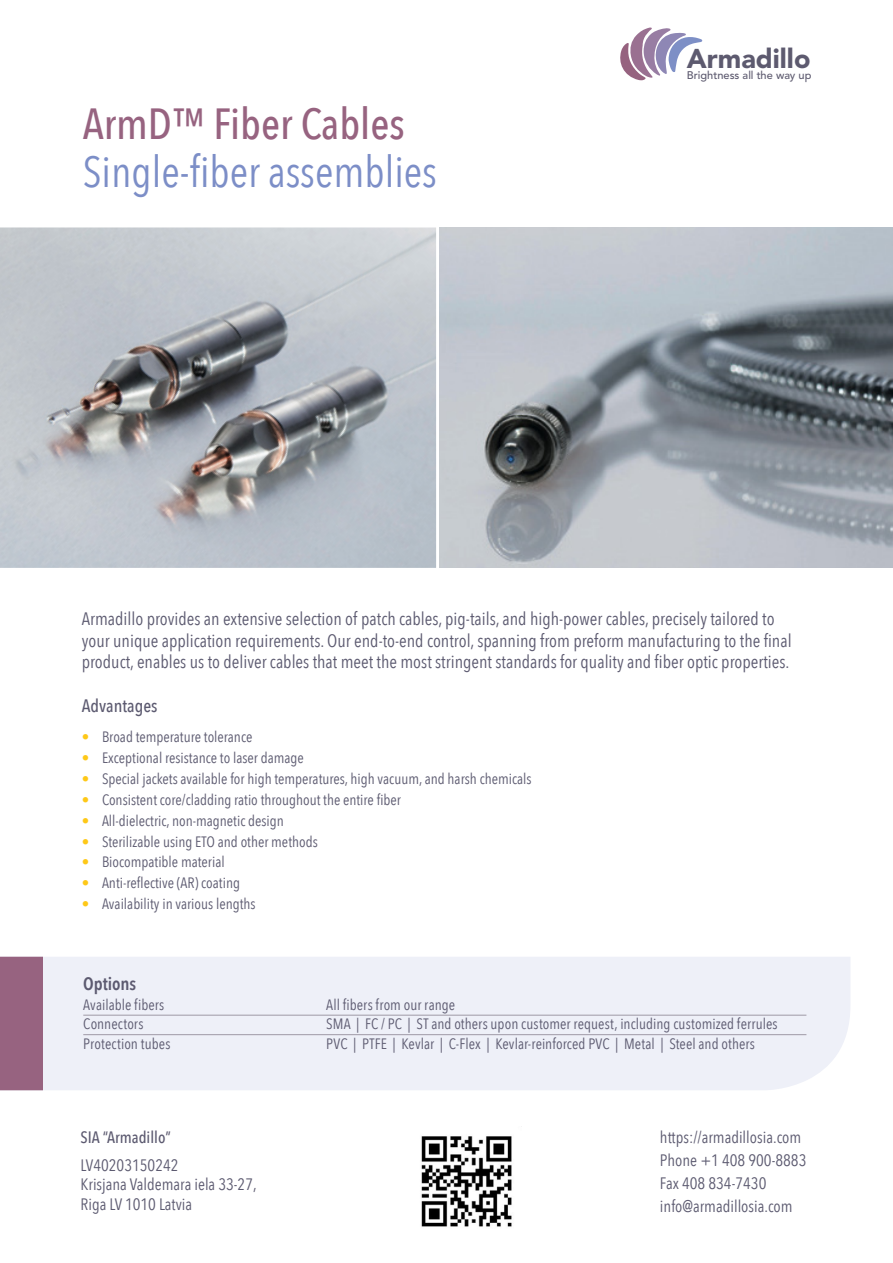
<style>
.page{position:relative;width:893px;height:1263px;background:#fff}
.page>*{position:absolute;margin:0;border:0;box-sizing:border-box;transform-origin:0 0}
.t1{font:43.5px "Avenir Next Condensed";color:#7c8ec7}
.t2{font:500 43.5px "Avenir Next Condensed";color:#976380}
.t3{font:900 27px "Avenir LT Std";color:#5d5a6f}
.t4{font:18px/21.6px "Avenir Next Condensed";color:#5c5a70}
.t5{font:500 18px "Avenir Next Condensed";color:#5c5a70}
.t6{font:600 18px "Avenir Next Condensed";letter-spacing:-.005em;color:#5c5a70}
.t7{font:16.5px "Avenir Next Condensed";color:#5c5a70}
.t8{font:500 16.5px "Avenir Next Condensed";color:#5c5a70}
.t9{font:15px "Avenir Next Condensed";color:#5c5a70}
.t10{font:500 11.1px "Avenir LT Std";color:#5d5a6f}
.s1{font-weight:600;color:#fec817}
</style>
<div class="page">
<svg style="left:620px;top:28px;width:83px;height:52px"></svg>
<img style="left:439px;top:227px;width:454px;height:341px">
<img style="left:0;top:227px;width:436px;height:341px">
<div style="left:43px;top:957px;width:807px;height:133px;background:#eef0f8"></div>
<div style="left:0;top:957px;width:43px;height:133px;background:#976380"></div>
<hr style="left:83px;top:1015px;width:723px;height:1px;background:#9f99a6">
<hr style="left:83px;top:1034px;width:723px;height:1px;background:#9f99a6">
<img style="left:421px;top:1136px;width:91px;height:91px">
<p class="t3" style="left:687px;top:42px;width:125px">Armadillo</p>
<p class="t2" style="left:83px;top:97px;width:324px">ArmD™ Fiber Cables</p>
<p class="t1" style="left:83px;top:135px;width:356px">Single-fiber assemblies</p>
<p class="t10" style="left:687px;top:69px;width:126px">Brightness all the way up</p>
<p class="t4" style="left:82px;top:607px;width:711px">Armadillo provides an extensive selection of patch cables, pig-tails, and high-power cables, precisely tailored to your unique application requirements. Our end-to-end control, spanning from preform manufacturing to the final product, enables us to deliver cables that meet the most stringent standards for quality and fiber optic properties.</p>
<p class="t5" style="left:82px;top:695px;width:77px">Advantages</p>
<p class="t9" style="left:82px;top:724px;width:172px"><span class="s1">•</span> Broad temperature tolerance</p>
<p class="t9" style="left:82px;top:745px;width:224px"><span class="s1">•</span> Exceptional resistance to laser damage</p>
<p class="t9" style="left:82px;top:766px;width:451px"><span class="s1">•</span> Special jackets available for high temperatures, high vacuum, and harsh chemicals</p>
<p class="t9" style="left:82px;top:787px;width:321px"><span class="s1">•</span> Consistent core/cladding ratio throughout the entire fiber</p>
<p class="t9" style="left:82px;top:808px;width:204px"><span class="s1">•</span> All-dielectric, non-magnetic design</p>
<p class="t9" style="left:82px;top:828px;width:237px"><span class="s1">•</span> Sterilizable using ETO and other methods</p>
<p class="t9" style="left:82px;top:849px;width:144px"><span class="s1">•</span> Biocompatible material</p>
<p class="t9" style="left:82px;top:870px;width:160px"><span class="s1">•</span> Anti-reflective (AR) coating</p>
<p class="t9" style="left:82px;top:891px;width:175px"><span class="s1">•</span> Availability in various lengths</p>
<p class="t6" style="left:83px;top:968px;width:55px">Options</p>
<p class="t9" style="left:83px;top:991px;width:83px">Available fibers</p>
<p class="t9" style="left:326px;top:991px;width:130px">All fibers from our range</p>
<p class="t9" style="left:83px;top:1011px;width:62px">Connectors</p>
<p class="t9" style="left:326px;top:1011px;width:453px">SMA | FC / PC | ST and others upon customer request, including customized ferrules</p>
<p class="t9" style="left:83px;top:1030px;width:89px">Protection tubes</p>
<p class="t9" style="left:326px;top:1030px;width:430px">PVC | PTFE | Kevlar | C-Flex | Kevlar-reinforced PVC | Metal | Steel and others</p>
<p class="t8" style="left:81px;top:1127px;width:92px">SIA “Armadillo”</p>
<p class="t7" style="left:81px;top:1150px;width:100px">LV40203150242</p>
<p class="t7" style="left:81px;top:1170px;width:178px">Krisjana Valdemara iela 33-27,</p>
<p class="t7" style="left:81px;top:1190px;width:113px">Riga LV 1010 Latvia</p>
<p class="t7" style="left:660px;top:1123px;width:143px">https://armadillosia.com</p>
<p class="t7" style="left:660px;top:1146px;width:148px">Phone +1 408 900-8883</p>
<p class="t7" style="left:660px;top:1169px;width:108px">Fax 408 834-7430</p>
<p class="t7" style="left:660px;top:1192px;width:134px">info@armadillosia.com</p>
</div>
